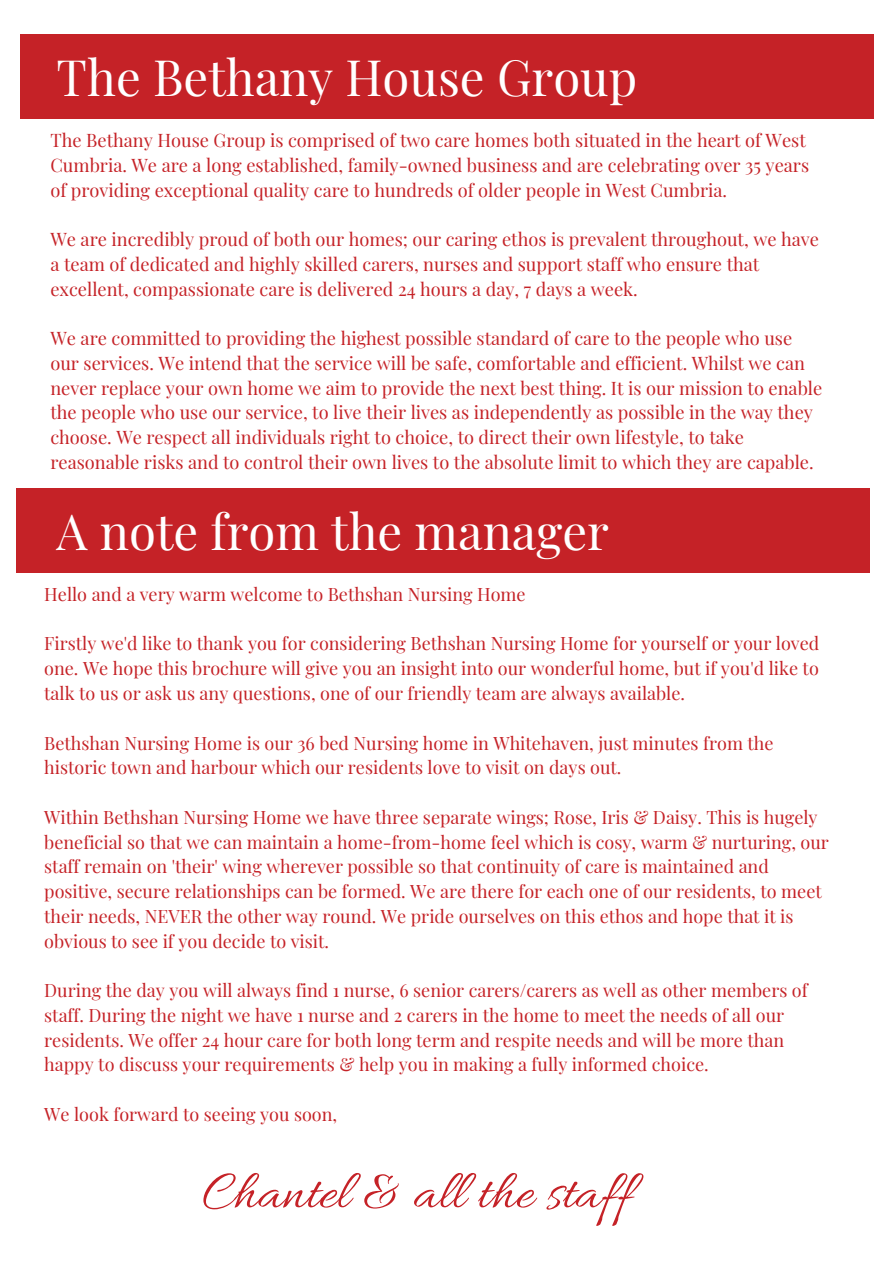
<style>
.page{position:relative;width:893px;height:1264px;background:#fff}
.page>*{position:absolute;margin:0;border:0;box-sizing:border-box;transform-origin:0 0}
.t1{font:55.95px "Allura";color:#c52227}
.t2{font:49.05px "Playfair Display";color:#fff}
.t3{font:18.15px/24.8px "Playfair Display";color:#c52227}
.t4{font:18px/24.8px "Playfair Display";color:#c52227}
</style>
<div class="page">
<div style="left:20px;top:34px;width:853px;height:85px;background:#c52227"></div>
<div style="left:16px;top:488px;width:853px;height:84px;background:#c52227"></div>
<h2 class="t2" style="left:57px;top:43px;width:582px">The Bethany House Group</h2>
<p class="t3" style="left:50px;top:127px;width:760px">The Bethany House Group is comprised of two care homes both situated in the heart of West<br>Cumbria. We are a long established, family-owned business and are celebrating over 35 years of providing exceptional quality care to hundreds of older people in West Cumbria.</p>
<p class="t3" style="left:50px;top:226px;width:769px">We are incredibly proud of both our homes; our caring ethos is prevalent throughout, we have a team of dedicated and highly skilled carers, nurses and support staff who ensure that excellent, compassionate care is delivered 24 hours a day, 7 days a week.</p>
<p class="t3" style="left:50px;top:325px;width:773px">We are committed to providing the highest possible standard of care to the people who use our services. We intend that the service will be safe, comfortable and efficient. Whilst we can never replace your own home we aim to provide the next best thing. It is our mission to enable the people who use our service, to live their lives as independently as possible in the way they choose. We respect all individuals right to choice, to direct their own lifestyle, to take reasonable risks and to control their own lives to the absolute limit to which they are capable.</p>
<h2 class="t2" style="left:57px;top:497px;width:554px">A note from the manager</h2>
<p class="t4" style="left:44px;top:581px;width:483px">Hello and a very warm welcome to Bethshan Nursing Home</p>
<p class="t4" style="left:44px;top:630px;width:776px;text-align:justify">Firstly we'd like to thank you for considering Bethshan Nursing Home for yourself or your loved one. We hope this brochure will give you an insight into our wonderful home, but if you'd like to talk to us or ask us any questions, one of our friendly team are always available.</p>
<p class="t4" style="left:44px;top:729px;width:730px">Bethshan Nursing Home is our 36 bed Nursing home in Whitehaven, just minutes from the historic town and harbour which our residents love to visit on days out.</p>
<p class="t4" style="left:44px;top:804px;width:786px">Within Bethshan Nursing Home we have three separate wings; Rose, Iris &amp; Daisy. This is hugely beneficial so that we can maintain a home-from-home feel which is cosy, warm &amp; nurturing, our staff remain on 'their' wing wherever possible so that continuity of care is maintained and positive, secure relationships can be formed. We are there for each one of our residents, to meet their needs, NEVER the other way round. We pride ourselves on this ethos and hope that it is obvious to see if you decide to visit.</p>
<p class="t4" style="left:44px;top:977px;width:765px">During the day you will always find 1 nurse, 6 senior carers/carers as well as other members of staff. During the night we have 1 nurse and 2 carers in the home to meet the needs of all our residents. We offer 24 hour care for both long term and respite needs and will be more than happy to discuss your requirements &amp; help you in making a fully informed choice.</p>
<p class="t4" style="left:44px;top:1101px;width:294px">We look forward to seeing you soon,</p>
<h1 class="t1" style="left:202px;top:1161px;width:432px">Chantel &amp; all the staff</h1>
</div>
